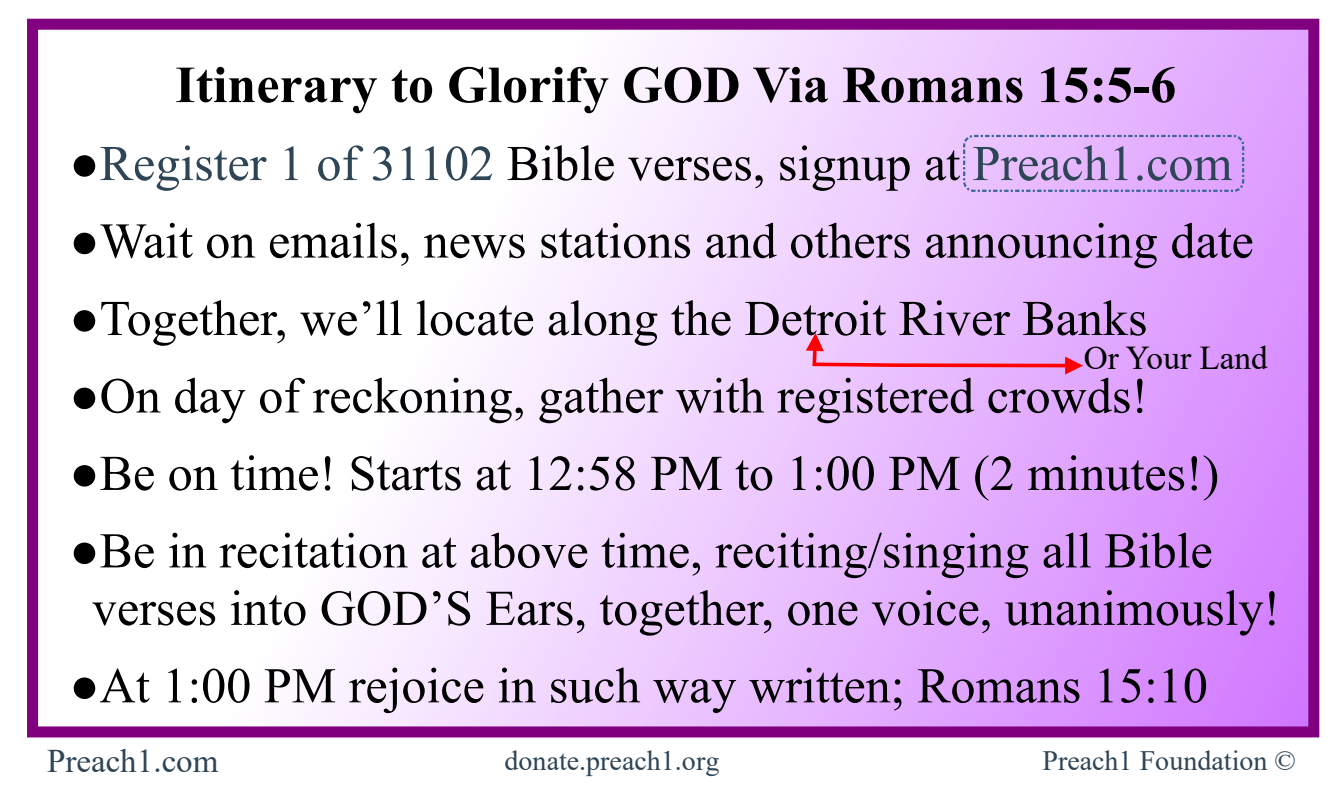
<style>
.page{position:relative;width:1340px;height:792px;background:#fff}
.page>*{position:absolute;margin:0;border:0;box-sizing:border-box;transform-origin:0 0}
.t1{font:700 52px "Times New Roman";color:#000}
.t2{font:50px/57.4px "Times New Roman";color:#000}
.t3{font:50px "Times New Roman";color:#2e4556}
.t4{font:33.2px "Times New Roman";color:#000}
.t5{font:33px "Times New Roman";color:#2e4556}
.t6{font:28px "Times New Roman";color:#2e4556}
.s1{color:#000}
</style>
<div class="page">
<img style="left:299px;top:31px;width:1008px;height:694px">
<div style="left:27px;top:19px;width:1292px;height:718px;border:11px solid #800080"></div>
<div style="left:963px;top:135px;width:281px;height:57px;border:2px dashed #39649c;border-radius:10px"></div>
<svg style="left:805px;top:333px;width:277px;height:42px"></svg>
<p class="t1" style="left:175px;top:67px;width:1002px">Itinerary to Glorify GOD Via Romans 15:5-6</p>
<p class="t3" style="left:69px;top:145px;width:1164px"><span class="s1">●</span>Register 1 of 31102 <span class="s1">Bible verses, signup at</span> Preach1.com</p>
<p class="t2" style="left:69px;top:217px;width:1185px">●Wait on emails, news stations and others announcing date</p>
<p class="t2" style="left:69px;top:294px;width:1079px">●Together, we’ll locate along the Detroit River Banks</p>
<p class="t2" style="left:69px;top:372px;width:1080px">●On day of reckoning, gather with registered crowds!</p>
<p class="t2" style="left:69px;top:449px;width:1151px">●Be on time! Starts at 12:58 PM to 1:00 PM (2 minutes!)</p>
<p class="t2" style="left:92px;top:527px;width:1189px;text-indent:-22px">●Be in recitation at above time, reciting/singing all Bible verses into GOD’S Ears, together, one voice, unanimously!</p>
<p class="t2" style="left:69px;top:662px;width:1139px">●At 1:00 PM rejoice in such way written; Romans 15:10</p>
<p class="t5" style="left:47px;top:749px;width:173px">Preach1.com</p>
<p class="t6" style="left:504px;top:751px;width:216px">donate.preach1.org</p>
<p class="t6" style="left:1042px;top:751px;width:255px">Preach1 Foundation ©</p>
<p class="t4" style="left:1083px;top:346px;width:186px">Or Your Land</p>
</div>
